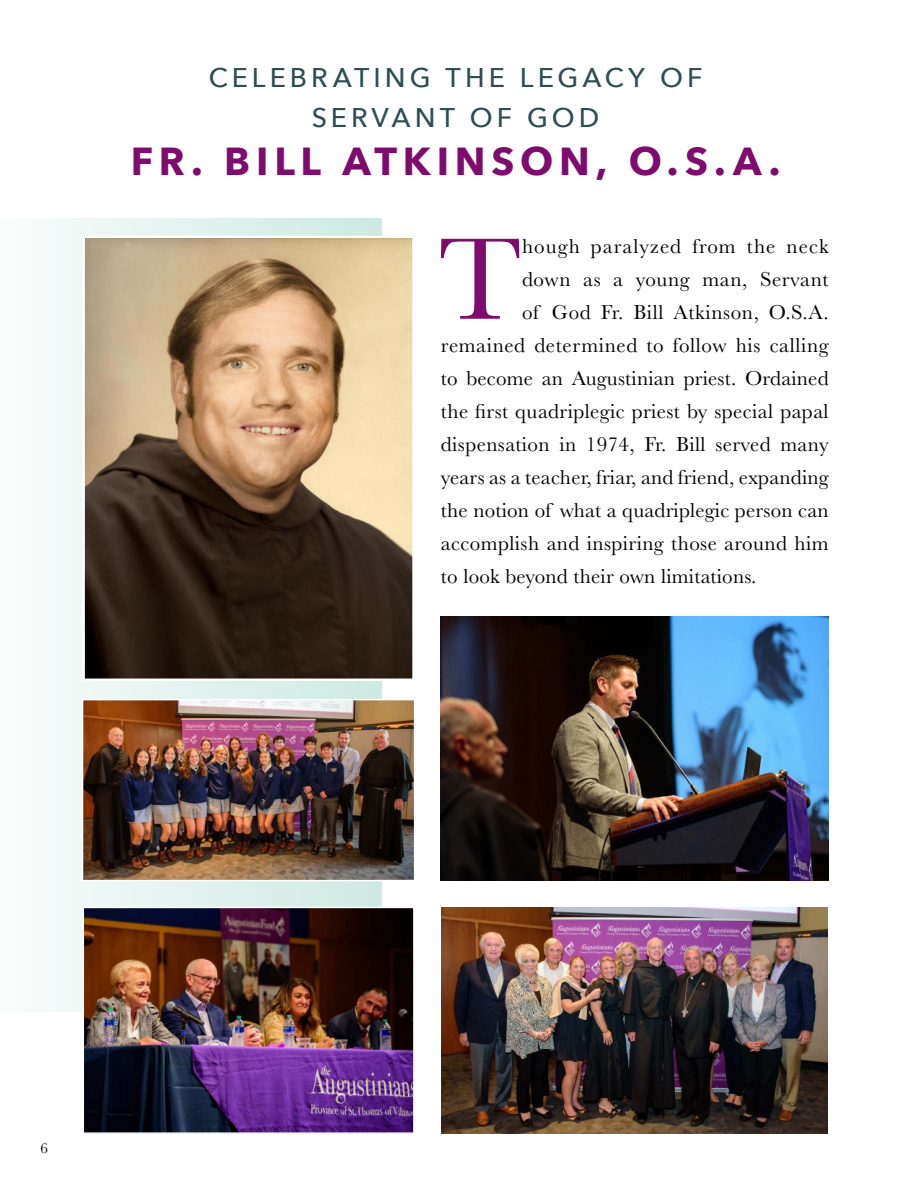
<style>
.page{position:relative;width:918px;height:1188px;background:#fff}
.page>*{position:absolute;margin:0;border:0;box-sizing:border-box;transform-origin:0 0}
.t1{font:120.75px "Baskerville";color:#7e0c6e}
.t2{font:700 39px "Avenir Next";letter-spacing:.15em;color:#7e0c6e}
.t3{font:500 27px/40.5px "Avenir Next";letter-spacing:.15em;color:#2f4e54;text-align:center}
.t4{font:21px "Baskerville";letter-spacing:.02em;color:#000}
.t5{font:21px "Baskerville";letter-spacing:.05em;color:#000}
.t6{font:15px "Baskerville";color:#000}
</style>
<div class="page">
<div style="left:0;top:218px;width:381px;height:793px;background:linear-gradient(to right,#fafcfc,#cee9e3)"></div>
<img style="left:441px;top:616px;width:388px;height:265px">
<img style="left:442px;top:907px;width:386px;height:226px">
<img style="left:86px;top:239px;width:326px;height:439px">
<div style="left:83px;top:236px;width:332px;height:445px;border:2px solid #fff"></div>
<img style="left:86px;top:910px;width:326px;height:221px">
<div style="left:83px;top:907px;width:332px;height:227px;border:2px solid #fff"></div>
<img style="left:85px;top:702px;width:327px;height:176px">
<div style="left:82px;top:699px;width:333px;height:182px;border:2px solid #fff"></div>
<p class="t3" style="left:209px;top:59px;width:495px">CELEBRATING THE LEGACY OF<br>SERVANT OF GOD</p>
<h2 class="t2" style="left:131px;top:145px;width:651px">FR. BILL ATKINSON, O.S.A.</h2>
<h1 class="t1" style="left:438px;top:235px;width:86px">T</h1>
<p class="t5" style="left:522px;top:238px;width:308px">hough paralyzed from the neck</p>
<p class="t4" style="left:522px;top:271px;width:308px">down as a young man, Servant</p>
<p class="t4" style="left:522px;top:304px;width:308px">of God Fr. Bill Atkinson, O.S.A.</p>
<p class="t4" style="left:441px;top:337px;width:389px">remained determined to follow his calling</p>
<p class="t4" style="left:441px;top:370px;width:389px">to become an Augustinian priest. Ordained</p>
<p class="t4" style="left:441px;top:398px;width:389px">the first quadriplegic priest by special papal</p>
<p class="t4" style="left:441px;top:436px;width:389px">dispensation in 1974, Fr. Bill served many</p>
<p class="t4" style="left:441px;top:469px;width:389px">years as a teacher, friar, and friend, expanding</p>
<p class="t4" style="left:441px;top:496px;width:389px">the notion of what a quadriplegic person can</p>
<p class="t4" style="left:441px;top:535px;width:389px">accomplish and inspiring those around him</p>
<p class="t4" style="left:441px;top:568px;width:317px">to look beyond their own limitations.</p>
<p class="t6" style="left:40px;top:1142px;width:9px">6</p>
</div>
